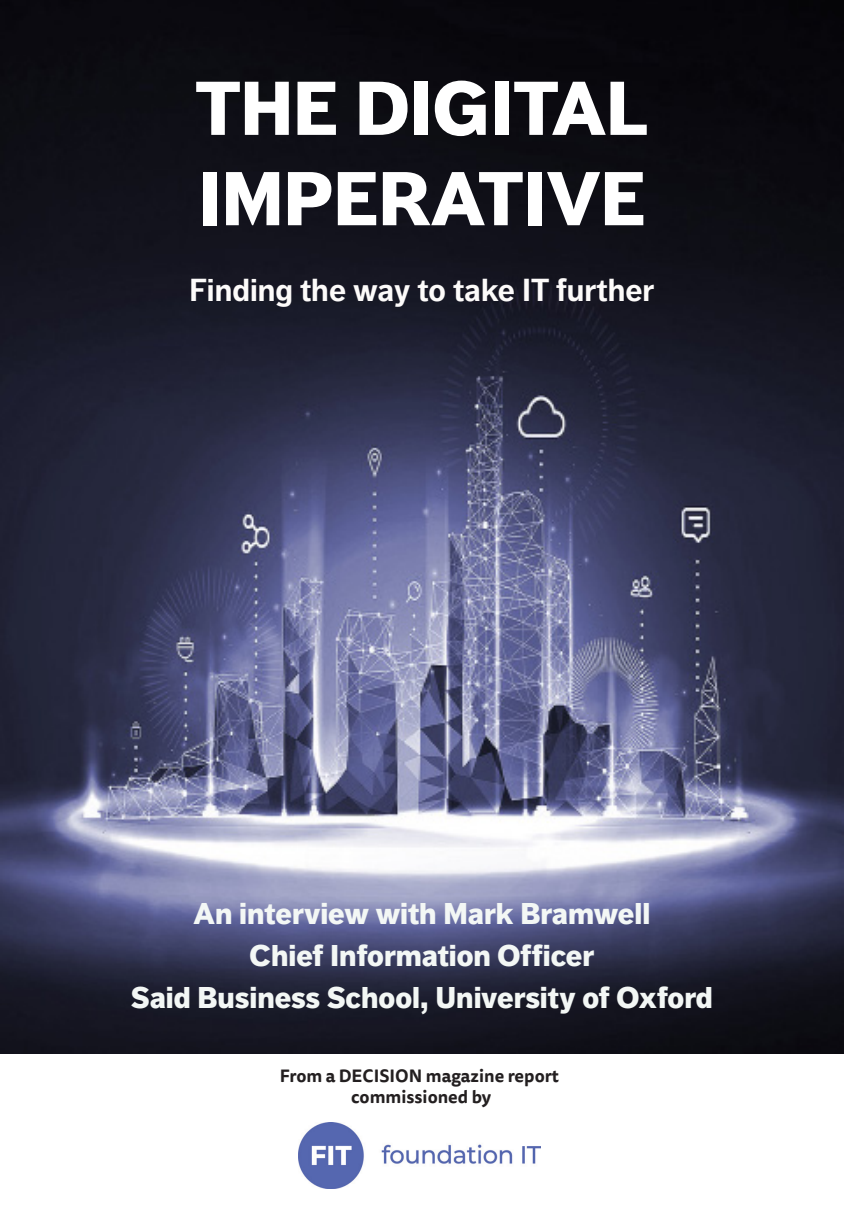
<style>
.page{position:relative;width:844px;height:1216px;background:#fff}
.page>*{position:absolute;margin:0;border:0;box-sizing:border-box;transform-origin:0 0}
.t1{font:900 75.25px "Dagny Pro";color:#fff}
.Cover_by{font:700 31.5px "Dagny Pro";color:#fdfbfa}
.t2{font:900 29.75px "Dagny Pro";color:#f3f7f5}
.t3{font:700 17.5px "Tisa Sans Pro";color:#231f20}
</style>
<div class="page">
<img style="left:0;top:0;width:843px;height:1053px">
<img style="left:298px;top:1122px;width:242px;height:65px">
<p class="t1" style="left:195px;top:63px;width:455px">THE DIGITAL</p>
<p class="t1" style="left:198px;top:153px;width:448px">IMPERATIVE</p>
<p class="Cover_by" style="left:189px;top:271px;width:466px">Finding the way to take IT further</p>
<p class="t2" style="left:194px;top:895px;width:458px">An interview with Mark Bramwell</p>
<p class="t2" style="left:249px;top:937px;width:346px">Chief Information Officer</p>
<p class="t2" style="left:131px;top:979px;width:583px">Said Business School, University of Oxford</p>
<p class="t3" style="left:280px;top:1063px;width:280px">From a DECISION magazine report</p>
<p class="t3" style="left:351px;top:1084px;width:142px">commissioned by</p>
</div>
